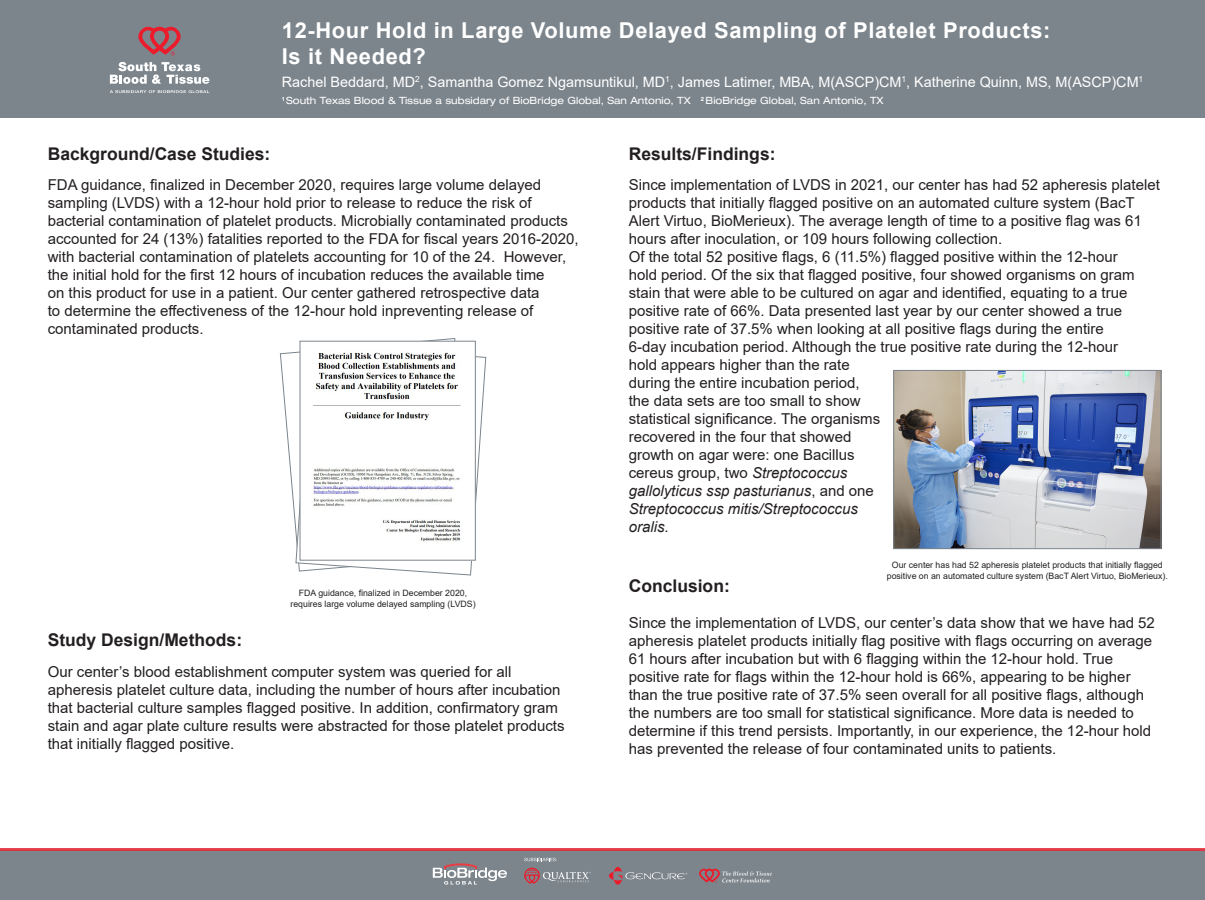
<style>
.page{position:relative;width:1205px;height:900px;background:#fff}
.page>*{position:absolute;margin:0;border:0;box-sizing:border-box;transform-origin:0 0}
.t1{font:700 21.88px/26.2px "Arial";letter-spacing:.03em;color:#fff}
.t2{font:700 17.5px "Arial";color:#231f20}
.t3{font:15px/18px "Arial";color:#231f20}
.t4{font:14.38px "Arial";color:#fff}
.t5{font:expanded 10px "Helvetica Neue LT Std";color:#fff}
.t6{font:8.75px "Arial";color:#231f20}
.s1{font-style:italic}
</style>
<div class="page">
<div style="left:0;top:848px;width:1205px;height:52px;background:#7c858c"></div>
<hr style="left:0;top:848px;width:1205px;height:4px;background:#231f20;opacity:.75">
<div style="left:0;top:0;width:1205px;height:118px;background:#7c858c"></div>
<svg style="left:524px;top:858px;width:33px;height:4px"></svg>
<svg style="left:609px;top:867px;width:78px;height:18px"></svg>
<svg style="left:699px;top:868px;width:73px;height:15px"></svg>
<svg style="left:433px;top:863px;width:74px;height:22px"></svg>
<svg style="left:524px;top:868px;width:67px;height:16px"></svg>
<svg style="left:138px;top:26px;width:43px;height:30px"></svg>
<svg style="left:110px;top:90px;width:99px;height:3px"></svg>
<svg style="left:110px;top:62px;width:99px;height:22px"></svg>
<svg style="left:280px;top:338px;width:194px;height:188px"></svg>
<svg style="left:295px;top:344px;width:192px;height:232px"></svg>
<img style="left:302px;top:343px;width:172px;height:216px">
<div style="left:300px;top:341px;width:176px;height:220px;border:1px solid #7c858c"></div>
<img style="left:895px;top:372px;width:264px;height:175px">
<div style="left:893px;top:370px;width:268px;height:179px;border:1px solid #7c858c"></div>
<p class="t1" style="left:282px;top:17px;width:770px">12-Hour Hold in Large Volume Delayed Sampling of Platelet Products:<br>Is it Needed?</p>
<p class="t5" style="left:282px;top:94px;width:603px"><sup>1</sup> South Texas Blood &amp; Tissue a subsidary of BioBridge Global, San Antonio, TX <sup>2</sup> BioBridge Global, San Antonio, TX</p>
<p class="t4" style="left:282px;top:72px;width:863px">Rachel Beddard, MD<sup>2</sup>, Samantha Gomez Ngamsuntikul, MD<sup>1</sup>, James Latimer, MBA, M(ASCP)CM<sup>1</sup>, Katherine Quinn, MS, M(ASCP)CM<sup>1</sup></p>
<p class="t2" style="left:48px;top:141px;width:224px">Background/Case Studies:</p>
<p class="t3" style="left:48px;top:176px;width:533px">FDA guidance, finalized in December 2020, requires large volume delayed sampling (LVDS) with a 12-hour hold prior to release to reduce the risk of bacterial contamination of platelet products. Microbially contaminated products accounted for 24 (13%) fatalities reported to the FDA for fiscal years 2016-2020, with bacterial contamination of platelets accounting for 10 of the 24. However, the initial hold for the first 12 hours of incubation reduces the available time<br>on this product for use in a patient. Our center gathered retrospective data<br>to determine the effectiveness of the 12-hour hold inpreventing release of contaminated products.</p>
<p class="t6" style="left:299px;top:587px;width:170px">FDA guidance, finalized in December 2020,</p>
<p class="t6" style="left:291px;top:597px;width:187px">requires large volume delayed sampling (LVDS)</p>
<p class="t2" style="left:48px;top:628px;width:196px">Study Design/Methods:</p>
<p class="t3" style="left:48px;top:663px;width:518px">Our center’s blood establishment computer system was queried for all apheresis platelet culture data, including the number of hours after incubation that bacterial culture samples flagged positive. In addition, confirmatory gram stain and agar plate culture results were abstracted for those platelet products that initially flagged positive.</p>
<p class="t2" style="left:629px;top:141px;width:148px">Results/Findings:</p>
<p class="t3" style="left:629px;top:176px;width:533px">Since implementation of LVDS in 2021, our center has had 52 apheresis platelet products that initially flagged positive on an automated culture system (BacT Alert Virtuo, BioMerieux). The average length of time to a positive flag was 61 hours after inoculation, or 109 hours following collection.</p>
<p class="t3" style="left:629px;top:248px;width:508px">Of the total 52 positive flags, 6 (11.5%) flagged positive within the 12-hour hold period. Of the six that flagged positive, four showed organisms on gram stain that were able to be cultured on agar and identified, equating to a true positive rate of 66%. Data presented last year by our center showed a true positive rate of 37.5% when looking at all positive flags during the entire 6-day incubation period. Although the true positive rate during the 12-hour hold appears higher than the rate<br>during the entire incubation period,<br>the data sets are too small to show<br>statistical significance. The organisms<br>recovered in the four that showed<br>growth on agar were: one Bacillus<br>cereus group, two <span class="s1">Streptococcus<br>gallolyticus ssp pasturianus</span>, and one<br><span class="s1">Streptococcus mitis/Streptococcus<br>oralis</span>.</p>
<p class="t6" style="left:892px;top:559px;width:272px">Our center has had 52 apheresis platelet products that initially flagged</p>
<p class="t6" style="left:887px;top:570px;width:282px">positive on an automated culture system (BacT Alert Virtuo, BioMerieux).</p>
<p class="t2" style="left:629px;top:574px;width:103px">Conclusion:</p>
<p class="t3" style="left:629px;top:614px;width:528px">Since the implementation of LVDS, our center’s data show that we have had 52 apheresis platelet products initially flag positive with flags occurring on average 61 hours after incubation but with 6 flagging within the 12-hour hold. True positive rate for flags within the 12-hour hold is 66%, appearing to be higher than the true positive rate of 37.5% seen overall for all positive flags, although the numbers are too small for statistical significance. More data is needed to determine if this trend persists. Importantly, in our experience, the 12-hour hold has prevented the release of four contaminated units to patients.</p>
</div>
